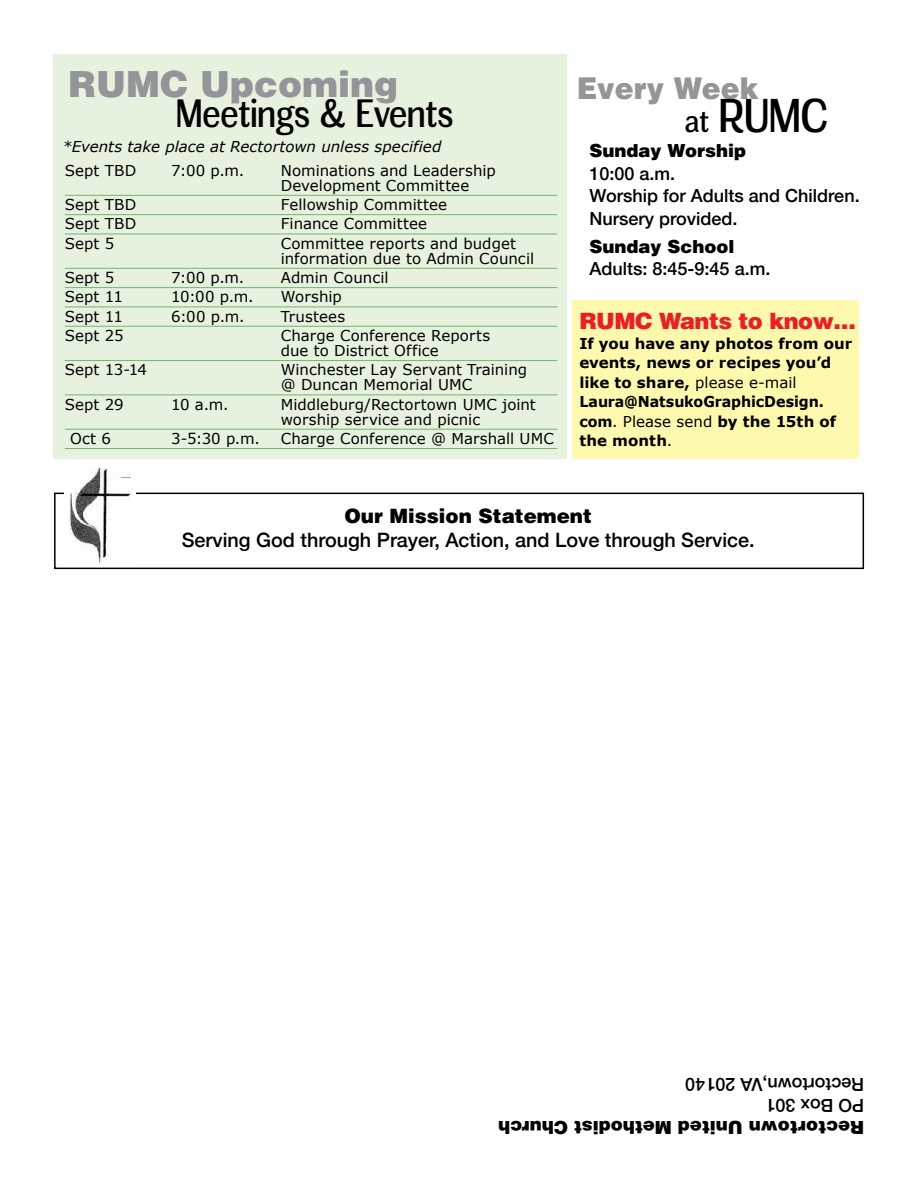
<style>
.page{position:relative;width:918px;height:1188px;background:#fff}
.page>*{position:absolute;margin:0;border:0;box-sizing:border-box;transform-origin:0 0}
.t1{font:45px "Meloche Rg";color:#000}
.t2{font:37.5px "Meloche Rg";color:#000}
.t3{font:900 36px "Helvetica LT Std";color:#939598}
.t4{font:900 30px "Helvetica LT Std";color:#939598;scale:.95 1}
.t5{font:900 22.5px "Helvetica LT Std";letter-spacing:-.025em;color:#ed1d24}
.t6{font:500 19.8px "Helvetica Neue";color:#000}
.t7{font:900 19.8px "Helvetica LT Std";color:#000}
.t8{font:500 18px/22.5px "Helvetica Neue";color:#000}
.t9{font:900 18px "Helvetica LT Std";color:#000}
.t10{font:15px/15px "Verdana";letter-spacing:.005em;color:#000}
.t11{font:700 15px/19.5px "Verdana";color:#000}
.t12{font:italic 15px "Verdana";color:#000}
.s1{font-size:30px}
.s2{font-weight:400}
</style>
<div class="page">
<div style="left:572px;top:300px;width:287px;height:158px;background:#fff9ae"></div>
<div style="left:53px;top:55px;width:514px;height:404px;background:#e7f2de"></div>
<div style="left:54px;top:493px;width:810px;height:76px;border:2px solid #000"></div>
<div style="left:64px;top:469px;width:72px;height:93px;background:#fff"></div>
<img style="left:70px;top:469px;width:60px;height:93px">
<hr style="left:65px;top:195px;width:492px;height:1px;background:#6eb772">
<hr style="left:65px;top:214px;width:492px;height:1px;background:#6eb772">
<hr style="left:65px;top:234px;width:492px;height:1px;background:#6eb772">
<hr style="left:65px;top:268px;width:492px;height:1px;background:#6eb772">
<hr style="left:65px;top:287px;width:492px;height:1px;background:#6eb772">
<hr style="left:65px;top:307px;width:492px;height:1px;background:#6eb772">
<hr style="left:65px;top:326px;width:492px;height:1px;background:#6eb772">
<hr style="left:65px;top:360px;width:492px;height:1px;background:#6eb772">
<hr style="left:65px;top:395px;width:492px;height:1px;background:#6eb772">
<hr style="left:65px;top:429px;width:492px;height:1px;background:#6eb772">
<hr style="left:65px;top:448px;width:492px;height:1px;background:#6eb772">
<h3 class="t3" style="left:68px;top:61px;width:332px">RUMC Upcoming</h3>
<h2 class="t2" style="left:176px;top:91px;width:279px">Meetings &amp; Events</h2>
<p class="t12" style="left:63px;top:137px;width:380px">*Events take place at Rectortown unless specified</p>
<p class="t10" style="left:65px;top:163px;width:73px">Sept TBD</p>
<p class="t10" style="left:171px;top:163px;width:75px">7:00 p.m.</p>
<p class="t10" style="left:281px;top:163px;width:217px">Nominations and Leadership<br>Development Committee</p>
<p class="t10" style="left:65px;top:197px;width:73px">Sept TBD</p>
<p class="t10" style="left:281px;top:197px;width:168px">Fellowship Committee</p>
<p class="t10" style="left:65px;top:217px;width:73px">Sept TBD</p>
<p class="t10" style="left:281px;top:217px;width:148px">Finance Committee</p>
<p class="t10" style="left:65px;top:236px;width:51px">Sept 5</p>
<p class="t10" style="left:281px;top:236px;width:255px">Committee reports and budget information due to Admin Council</p>
<p class="t10" style="left:65px;top:270px;width:51px">Sept 5</p>
<p class="t10" style="left:171px;top:270px;width:75px">7:00 p.m.</p>
<p class="t10" style="left:281px;top:270px;width:109px">Admin Council</p>
<p class="t10" style="left:65px;top:290px;width:60px">Sept 11</p>
<p class="t10" style="left:171px;top:290px;width:84px">10:00 p.m.</p>
<p class="t10" style="left:281px;top:290px;width:63px">Worship</p>
<p class="t10" style="left:65px;top:309px;width:60px">Sept 11</p>
<p class="t10" style="left:171px;top:309px;width:75px">6:00 p.m.</p>
<p class="t10" style="left:281px;top:309px;width:66px">Trustees</p>
<p class="t10" style="left:65px;top:328px;width:60px">Sept 25</p>
<p class="t10" style="left:281px;top:328px;width:211px">Charge Conference Reports due to District Office</p>
<p class="t10" style="left:65px;top:362px;width:84px">Sept 13-14</p>
<p class="t10" style="left:281px;top:362px;width:248px">Winchester Lay Servant Training @ Duncan Memorial UMC</p>
<p class="t10" style="left:65px;top:397px;width:60px">Sept 29</p>
<p class="t10" style="left:171px;top:397px;width:59px">10 a.m.</p>
<p class="t10" style="left:281px;top:397px;width:257px">Middleburg/Rectortown UMC joint worship service and picnic</p>
<p class="t10" style="left:70px;top:431px;width:42px">Oct 6</p>
<p class="t10" style="left:171px;top:431px;width:90px">3-5:30 p.m.</p>
<p class="t10" style="left:281px;top:431px;width:275px">Charge Conference @ Marshall UMC</p>
<h3 class="t4" style="left:577px;top:69px;width:193px">Every Week</h3>
<h1 class="t1" style="left:685px;top:89px;width:145px"><span class="s1">at</span> RUMC</h1>
<p class="t9" style="left:590px;top:139px;width:158px">Sunday Worship</p>
<p class="t8" style="left:590px;top:161px;width:272px">10:00 a.m.<br>Worship for Adults and Children.<br>Nursery provided.</p>
<p class="t9" style="left:590px;top:235px;width:147px">Sunday School</p>
<p class="t8" style="left:590px;top:256px;width:182px">Adults: 8:45-9:45 a.m.</p>
<h3 class="t5" style="left:579px;top:307px;width:278px">RUMC Wants to know…</h3>
<p class="t11" style="left:579px;top:334px;width:274px">If you have any photos from our events, news or recipes you’d like to share, <span class="s2">please e-mail<br></span>Laura@NatsukoGraphicDesign. com<span class="s2">. Please send</span> by the 15th of the month<span class="s2">.</span></p>
<h3 class="t7" style="left:344px;top:503px;width:249px">Our Mission Statement</h3>
<h3 class="t6" style="left:182px;top:524px;width:574px">Serving God through Prayer, Action, and Love through Service.</h3>
<p class="t8" style="left:864px;top:1118px;width:180px;line-height:21.6px;rotate:-180deg">PO Box 301<br>Rectortown,VA 20140</p>
<p class="t9" style="left:864px;top:1139px;width:367px;rotate:-180deg">Rectortown United Methodist Church</p>
</div>
